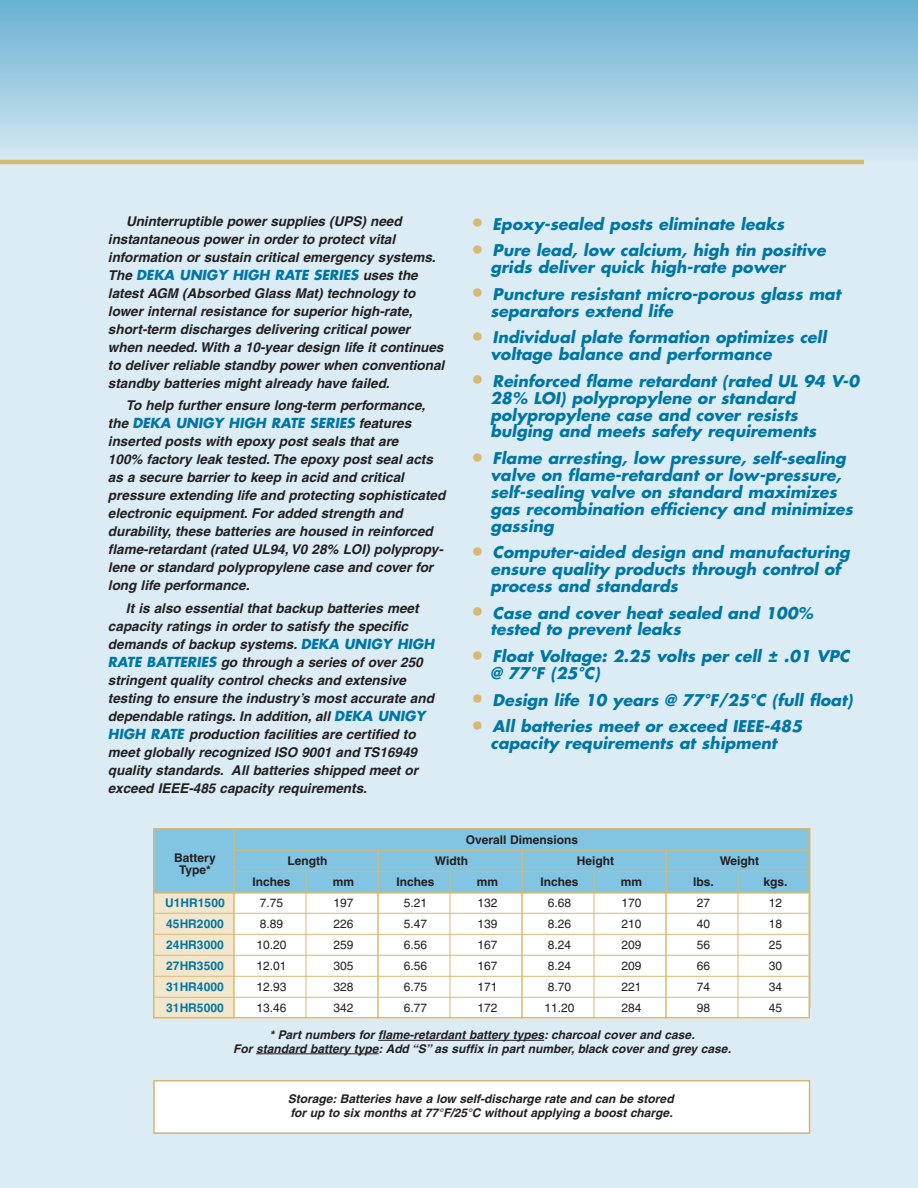
<style>
.page{position:relative;width:918px;height:1188px;background:#fff}
.page>*{position:absolute;margin:0;border:0;box-sizing:border-box;transform-origin:0 0}
.t1{font:italic 700 15.75px/17px "Futura";color:#0076a3}
.t2{font:italic 700 13.5px/18px "Helvetica";color:#231f20}
.t3{font:italic 700 13.5px "Futura";color:#0076a3}
.t4{font:italic 700 12px/13.5px "Helvetica";color:#231f20}
.t5{font:12px "Helvetica";color:#231f20}
.t6{font:700 12px "Helvetica";color:#231f20}
.t7{font:700 12px "Helvetica";color:#0076a3}
.s1{font-family:"Helvetica";color:#231f20}
.s2{font-family:"Futura";color:#0076a3}
.s3{font-weight:800;font-style:normal;font-size:22.5px;color:#d7b973}
</style>
<div class="page">
<div style="left:0;top:162px;width:918px;height:1026px;background:#dbecf4"></div>
<div style="left:0;top:0;width:918px;height:162px;background:linear-gradient(to bottom,#67b0d1,#d5e8f2)"></div>
<div style="left:155px;top:1082px;width:654px;height:50px;background:#fff"></div>
<div style="left:153px;top:1080px;width:657px;height:54px;border:2px solid #d7b973"></div>
<hr style="left:0;top:160px;width:864px;height:4px;background:#d7b973">
<div style="left:153px;top:828px;width:657px;height:190px;background:#fff"></div>
<div style="left:153px;top:891px;width:81px;height:127px;background:#f2e7cc"></div>
<div style="left:153px;top:828px;width:657px;height:64px;background:#81c5e3"></div>
<hr style="left:233px;top:828px;width:2px;height:190px;background:#d7b973">
<hr style="left:306px;top:873px;width:1px;height:145px;background:#d7b973">
<hr style="left:377px;top:850px;width:2px;height:168px;background:#d7b973">
<hr style="left:450px;top:873px;width:1px;height:145px;background:#d7b973">
<hr style="left:594px;top:873px;width:1px;height:145px;background:#d7b973">
<hr style="left:665px;top:850px;width:2px;height:168px;background:#d7b973">
<hr style="left:738px;top:873px;width:1px;height:145px;background:#d7b973">
<hr style="left:810px;top:828px;width:1px;height:180px;background:#d7b973">
<hr style="left:521px;top:850px;width:2px;height:168px;background:#d7b973">
<div style="left:153px;top:828px;width:657px;height:190px;border:2px solid #d7b973"></div>
<hr style="left:236px;top:850px;width:572px;height:1px;background:#d7b973">
<hr style="left:236px;top:871px;width:572px;height:1px;background:#d7b973">
<hr style="left:154px;top:892px;width:654px;height:2px;background:#d7b973">
<hr style="left:154px;top:913px;width:654px;height:1px;background:#d7b973">
<hr style="left:154px;top:934px;width:654px;height:1px;background:#d7b973">
<hr style="left:154px;top:955px;width:654px;height:1px;background:#d7b973">
<hr style="left:154px;top:976px;width:654px;height:1px;background:#d7b973">
<hr style="left:154px;top:997px;width:654px;height:1px;background:#d7b973">
<hr style="left:378px;top:1040px;width:166px;height:1px;background:#231f20">
<hr style="left:256px;top:1054px;width:123px;height:1px;background:#231f20">
<p class="t2" style="left:108px;top:213px;width:329px;text-indent:18px">Uninterruptible power supplies (UPS) need instantaneous power in order to protect vital information or sustain critical emergency systems.</p>
<p class="t3" style="left:108px;top:268px;width:311px"><span class="s1">The</span> DEKA UNIGY HIGH RATE SERIES <span class="s1">uses the</span></p>
<p class="t2" style="left:108px;top:285px;width:338px">latest AGM (Absorbed Glass Mat) technology to lower internal resistance for superior high-rate, short-term discharges delivering critical power when needed. With a 10-year design life it continues to deliver reliable standby power when conventional standby batteries might already have failed.</p>
<p class="t2" style="left:126px;top:398px;width:301px">To help further ensure long-term performance,</p>
<p class="t3" style="left:108px;top:417px;width:305px"><span class="s1">the</span> DEKA UNIGY HIGH RATE SERIES <span class="s1">features</span></p>
<p class="t2" style="left:108px;top:434px;width:339px">inserted posts with epoxy post seals that are<br>100% factory leak tested. The epoxy post seal acts as a secure barrier to keep in acid and critical pressure extending life and protecting sophisticated electronic equipment. For added strength and durability, these batteries are housed in reinforced flame-retardant (rated UL94, V0 28% LOI) polypropy&shy;lene or standard polypropylene case and cover for long life performance.</p>
<p class="t2" style="left:108px;top:600px;width:328px;text-indent:18px">It is also essential that backup batteries meet capacity ratings in order to satisfy the specific demands of backup systems. <span class="s2">DEKA UNIGY HIGH RATE BATTERIES</span> go through a series of over 250 stringent quality control checks and extensive testing to ensure the industry’s most accurate and dependable ratings. In addition, all <span class="s2">DEKA UNIGY HIGH RATE</span> production facilities are certified to meet globally recognized ISO 9001 and TS16949 quality standards. All batteries shipped meet or exceed IEEE-485 capacity requirements.</p>
<p class="t1" style="left:468px;top:217px;width:318px"><span class="s3">•</span> Epoxy-sealed posts eliminate leaks</p>
<p class="t1" style="left:490px;top:243px;width:337px;text-indent:-22px"><span class="s3">•</span> Pure lead, low calcium, high tin positive grids deliver quick high-rate power</p>
<p class="t1" style="left:490px;top:287px;width:352px;text-indent:-22px"><span class="s3">•</span> Puncture resistant micro-porous glass mat separators extend life</p>
<p class="t1" style="left:490px;top:330px;width:337px;text-indent:-22px"><span class="s3">•</span> Individual plate formation optimizes cell voltage balance and performance</p>
<p class="t1" style="left:490px;top:374px;width:370px;text-indent:-22px"><span class="s3">•</span> Reinforced flame retardant (rated UL 94 V-0<br>28% LOI) polypropylene or standard polypropylene case and cover resists bulging and meets safety requirements</p>
<p class="t1" style="left:490px;top:451px;width:364px;text-indent:-22px"><span class="s3">•</span> Flame arresting, low pressure, self-sealing valve on flame-retardant or low-pressure, self-sealing valve on standard maximizes gas recombination efficiency and minimizes gassing</p>
<p class="t1" style="left:490px;top:545px;width:361px;text-indent:-22px"><span class="s3">•</span> Computer-aided design and manufacturing ensure quality products through control of process and standards</p>
<p class="t1" style="left:490px;top:606px;width:324px;text-indent:-22px"><span class="s3">•</span> Case and cover heat sealed and 100% tested to prevent leaks</p>
<p class="t1" style="left:491px;top:649px;width:361px;text-indent:-23px"><span class="s3">•</span> Float Voltage: 2.25 volts per cell ± .01 VPC @ 77°F (25°C)</p>
<p class="t1" style="left:468px;top:693px;width:386px"><span class="s3">•</span> Design life 10 years @ 77°F/25°C (full float)</p>
<p class="t1" style="left:468px;top:719px;width:336px;text-align:center"><span class="s3">•</span> All batteries meet or exceed IEEE-485 capacity requirements at shipment</p>
<p class="t6" style="left:466px;top:835px;width:114px">Overall Dimensions</p>
<p class="t6" style="left:174px;top:853px;width:43px">Battery</p>
<p class="t6" style="left:288px;top:856px;width:41px">Length</p>
<p class="t6" style="left:435px;top:856px;width:35px">Width</p>
<p class="t6" style="left:577px;top:856px;width:39px">Height</p>
<p class="t6" style="left:720px;top:856px;width:41px">Weight</p>
<p class="t6" style="left:179px;top:865px;width:33px">Type*</p>
<p class="t6" style="left:253px;top:877px;width:39px">Inches</p>
<p class="t6" style="left:333px;top:877px;width:23px">mm</p>
<p class="t6" style="left:397px;top:877px;width:39px">Inches</p>
<p class="t6" style="left:477px;top:877px;width:23px">mm</p>
<p class="t6" style="left:541px;top:877px;width:39px">Inches</p>
<p class="t6" style="left:621px;top:877px;width:23px">mm</p>
<p class="t6" style="left:693px;top:877px;width:22px">lbs.</p>
<p class="t6" style="left:763px;top:877px;width:26px">kgs.</p>
<p class="t7" style="left:165px;top:898px;width:61px">U1HR1500</p>
<p class="t5" style="left:260px;top:898px;width:25px">7.75</p>
<p class="t5" style="left:333px;top:898px;width:22px">197</p>
<p class="t5" style="left:404px;top:898px;width:25px">5.21</p>
<p class="t5" style="left:477px;top:898px;width:22px">132</p>
<p class="t5" style="left:548px;top:898px;width:25px">6.68</p>
<p class="t5" style="left:621px;top:898px;width:22px">170</p>
<p class="t5" style="left:697px;top:898px;width:15px">27</p>
<p class="t5" style="left:769px;top:898px;width:15px">12</p>
<p class="t7" style="left:166px;top:919px;width:59px">45HR2000</p>
<p class="t5" style="left:260px;top:919px;width:25px">8.89</p>
<p class="t5" style="left:333px;top:919px;width:22px">226</p>
<p class="t5" style="left:404px;top:919px;width:25px">5.47</p>
<p class="t5" style="left:477px;top:919px;width:22px">139</p>
<p class="t5" style="left:548px;top:919px;width:25px">8.26</p>
<p class="t5" style="left:621px;top:919px;width:22px">210</p>
<p class="t5" style="left:697px;top:919px;width:15px">40</p>
<p class="t5" style="left:769px;top:919px;width:15px">18</p>
<p class="t7" style="left:166px;top:940px;width:59px">24HR3000</p>
<p class="t5" style="left:256px;top:940px;width:32px">10.20</p>
<p class="t5" style="left:333px;top:940px;width:22px">259</p>
<p class="t5" style="left:404px;top:940px;width:25px">6.56</p>
<p class="t5" style="left:477px;top:940px;width:22px">167</p>
<p class="t5" style="left:548px;top:940px;width:25px">8.24</p>
<p class="t5" style="left:621px;top:940px;width:22px">209</p>
<p class="t5" style="left:697px;top:940px;width:15px">56</p>
<p class="t5" style="left:769px;top:940px;width:15px">25</p>
<p class="t7" style="left:166px;top:961px;width:59px">27HR3500</p>
<p class="t5" style="left:256px;top:961px;width:32px">12.01</p>
<p class="t5" style="left:333px;top:961px;width:22px">305</p>
<p class="t5" style="left:404px;top:961px;width:25px">6.56</p>
<p class="t5" style="left:477px;top:961px;width:22px">167</p>
<p class="t5" style="left:548px;top:961px;width:25px">8.24</p>
<p class="t5" style="left:621px;top:961px;width:22px">209</p>
<p class="t5" style="left:697px;top:961px;width:15px">66</p>
<p class="t5" style="left:769px;top:961px;width:15px">30</p>
<p class="t7" style="left:166px;top:982px;width:59px">31HR4000</p>
<p class="t5" style="left:256px;top:982px;width:32px">12.93</p>
<p class="t5" style="left:333px;top:982px;width:22px">328</p>
<p class="t5" style="left:404px;top:982px;width:25px">6.75</p>
<p class="t5" style="left:477px;top:982px;width:22px">171</p>
<p class="t5" style="left:548px;top:982px;width:25px">8.70</p>
<p class="t5" style="left:621px;top:982px;width:22px">221</p>
<p class="t5" style="left:697px;top:982px;width:15px">74</p>
<p class="t5" style="left:769px;top:982px;width:15px">34</p>
<p class="t7" style="left:166px;top:1003px;width:59px">31HR5000</p>
<p class="t5" style="left:256px;top:1003px;width:32px">13.46</p>
<p class="t5" style="left:333px;top:1003px;width:22px">342</p>
<p class="t5" style="left:404px;top:1003px;width:25px">6.77</p>
<p class="t5" style="left:477px;top:1003px;width:22px">172</p>
<p class="t5" style="left:544px;top:1003px;width:32px">11.20</p>
<p class="t5" style="left:621px;top:1003px;width:22px">284</p>
<p class="t5" style="left:697px;top:1003px;width:15px">98</p>
<p class="t5" style="left:769px;top:1003px;width:15px">45</p>
<p class="t4" style="left:233px;top:1029px;width:500px;text-align:center">* Part numbers for flame-retardant battery types: charcoal cover and case.<br>For standard battery type: Add “S” as suffix in part number, black cover and grey case.</p>
<p class="t4" style="left:288px;top:1094px;width:387px">Storage: Batteries have a low self-discharge rate and can be stored for up to six months at 77°F/25°C without applying a boost charge.</p>
</div>
